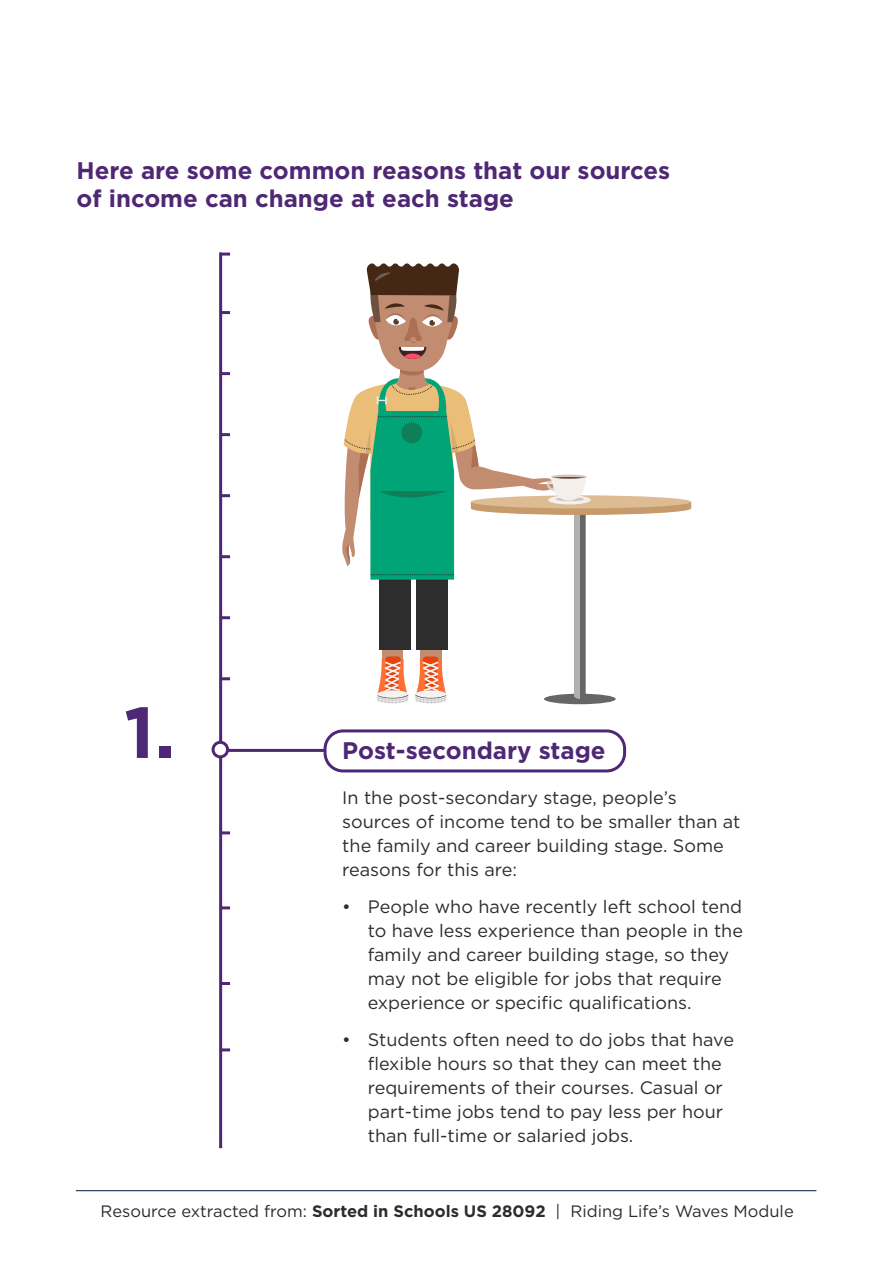
<style>
.page{position:relative;width:893px;height:1263px;background:#fff}
.page>*{position:absolute;margin:0;border:0;box-sizing:border-box;transform-origin:0 0}
.t1{font:700 72px "Gotham";color:#4f2875}
.t2{font:700 24px/28.5px "Gotham";color:#4f2875}
.t3{font:18px/24px "Gotham";color:#2c2c2c}
.t4{font:16.5px "Gotham";color:#2c2c2c}
.s1{font-weight:700}
</style>
<div class="page">
<hr style="left:76px;top:1190px;width:740px;height:1px;background:#001845">
<svg style="left:544px;top:694px;width:72px;height:10px"></svg>
<svg style="left:342px;top:263px;width:349px;height:440px"></svg>
<hr style="left:551px;top:475px;width:36px;height:4px;background:#ccc6c2;border-radius:50%">
<hr style="left:552px;top:477px;width:34px;height:2px;background:#70442c;border-radius:50%">
<div style="left:324px;top:729px;width:302px;height:43px;border:3px solid #4f2875;border-radius:18px"></div>
<hr style="left:219px;top:253px;width:3px;height:895px;background:#4f2875">
<hr style="left:219px;top:749px;width:106px;height:3px;background:#4f2875">
<div style="left:213px;top:742px;width:15px;height:15px;background:#fff;border-radius:50%"></div>
<div style="left:212px;top:741px;width:17px;height:17px;border:3px solid #4f2875;border-radius:50%"></div>
<svg style="left:222px;top:311px;width:8px;height:3px"></svg>
<svg style="left:222px;top:372px;width:8px;height:3px"></svg>
<svg style="left:222px;top:433px;width:8px;height:3px"></svg>
<svg style="left:222px;top:494px;width:8px;height:3px"></svg>
<svg style="left:222px;top:555px;width:8px;height:3px"></svg>
<svg style="left:222px;top:616px;width:8px;height:3px"></svg>
<svg style="left:222px;top:677px;width:8px;height:3px"></svg>
<svg style="left:222px;top:906px;width:8px;height:3px"></svg>
<svg style="left:222px;top:982px;width:8px;height:3px"></svg>
<svg style="left:222px;top:1048px;width:8px;height:3px"></svg>
<svg style="left:222px;top:831px;width:8px;height:3px"></svg>
<svg style="left:222px;top:253px;width:8px;height:3px"></svg>
<h2 class="t2" style="left:77px;top:156px;width:595px">Here are some common reasons that our sources of income can change at each stage</h2>
<h1 class="t1" style="left:124px;top:685px;width:52px">1.</h1>
<h2 class="t2" style="left:342px;top:736px;width:265px">Post-secondary stage</h2>
<p class="t3" style="left:342px;top:785px;width:400px">In the post-secondary stage, people’s sources of income tend to be smaller than at the family and career building stage. Some reasons for this are:</p>
<p class="t3" style="left:368px;top:894px;width:377px;text-indent:-26px">• People who have recently left school tend to have less experience than people in the family and career building stage, so they may not be eligible for jobs that require experience or specific qualifications.</p>
<p class="t3" style="left:368px;top:1027px;width:368px;text-indent:-26px">• Students often need to do jobs that have flexible hours so that they can meet the requirements of their courses. Casual or part-time jobs tend to pay less per hour than full-time or salaried jobs.</p>
<p class="t4" style="left:101px;top:1200px;width:695px">Resource extracted from: <span class="s1">Sorted in Schools US 28092</span> | Riding Life’s Waves Module</p>
</div>
